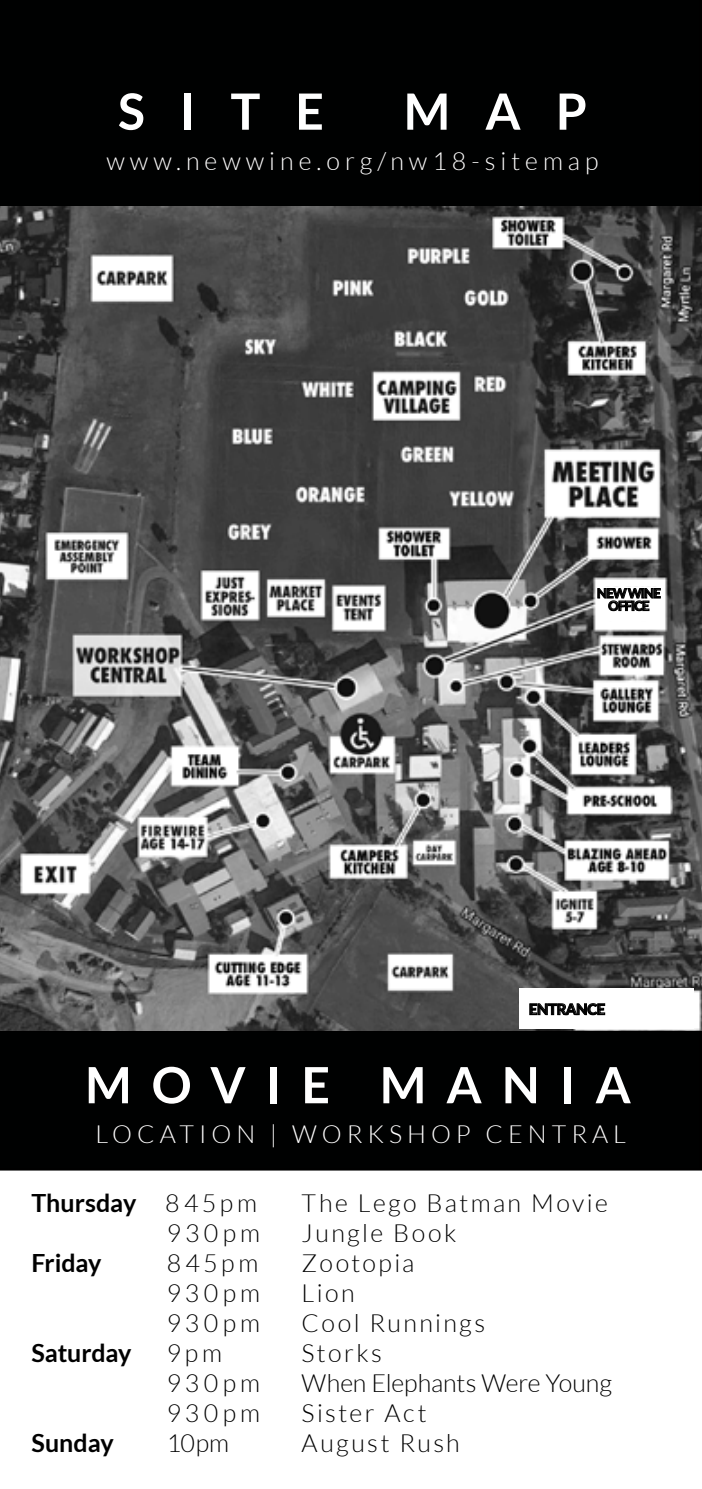
<style>
.page{position:relative;width:702px;height:1489px;background:#fff}
.page>*{position:absolute;margin:0;border:0;box-sizing:border-box;transform-origin:0 0}
.t1{font:700 50px "Lato";letter-spacing:.4em;color:#fff}
.t2{font:300 25px "Lato";letter-spacing:.095em;color:#000}
.t3{font:300 25px "Lato";letter-spacing:.2em;color:#fff}
.t4{font:700 25px "Lato";letter-spacing:-.005em;color:#000}
.t5{font:300 25px "Lato";letter-spacing:-.005em;color:#000}
.t6{font:800 15px "Lato";letter-spacing:-.03em;color:#000}
.t7{font:800 13.25px/12.5px "Lato";letter-spacing:-.07em;color:#000;text-align:center}
.s1{font-weight:300}
</style>
<div class="page">
<div style="left:0;top:1030px;width:702px;height:140px;background:#000101"></div>
<div style="left:0;top:0;width:702px;height:207px;background:#000101"></div>
<img style="left:0;top:207px;width:702px;height:823px">
<div style="left:596px;top:587px;width:65px;height:33px;background:#fff"></div>
<svg style="left:597px;top:586px;width:63px;height:25px"></svg>
<div style="left:519px;top:988px;width:174px;height:40px;background:#fff"></div>
<svg style="left:529px;top:1003px;width:76px;height:13px"></svg>
<h1 class="t1" style="left:118px;top:80px;width:207px">SITE</h1>
<h1 class="t1" style="left:403px;top:80px;width:185px">MAP</h1>
<p class="t3" style="left:106px;top:145px;width:493px">www.newwine.org/nw18-sitemap</p>
<p class="t7" style="left:597px;top:586px;width:65px">NEW WINE<br>OFFICE</p>
<p class="t6" style="left:528px;top:999px;width:78px">ENTRANCE</p>
<h1 class="t1" style="left:85px;top:1053px;width:547px">MOVIE MANIA</h1>
<p class="t3" style="left:95px;top:1118px;width:532px">LOCATION | WORKSHOP CENTRAL</p>
<p class="t4" style="left:31px;top:1186px;width:227px">Thursday <span class="s1">8 4 5 p m</span></p>
<p class="t2" style="left:301px;top:1186px;width:308px">The Lego Batman Movie</p>
<p class="t2" style="left:167px;top:1216px;width:95px">930pm</p>
<p class="t2" style="left:301px;top:1216px;width:156px">Jungle Book</p>
<p class="t4" style="left:31px;top:1246px;width:72px">Friday</p>
<p class="t2" style="left:167px;top:1246px;width:93px">845pm</p>
<p class="t2" style="left:301px;top:1246px;width:114px">Zootopia</p>
<p class="t2" style="left:167px;top:1276px;width:95px">930pm</p>
<p class="t2" style="left:301px;top:1276px;width:55px">Lion</p>
<p class="t2" style="left:167px;top:1306px;width:95px">930pm</p>
<p class="t2" style="left:301px;top:1306px;width:185px">Cool Runnings</p>
<p class="t4" style="left:31px;top:1336px;width:102px">Saturday</p>
<p class="t2" style="left:167px;top:1336px;width:57px">9pm</p>
<p class="t2" style="left:301px;top:1336px;width:82px">Storks</p>
<p class="t2" style="left:167px;top:1366px;width:95px">930pm</p>
<p class="t5" style="left:301px;top:1366px;width:312px">When Elephants Were Young</p>
<p class="t2" style="left:167px;top:1396px;width:95px">930pm</p>
<p class="t2" style="left:301px;top:1396px;width:127px">Sister Act</p>
<p class="t4" style="left:31px;top:1426px;width:84px">Sunday</p>
<p class="t2" style="left:167px;top:1426px;width:64px">10pm</p>
<p class="t2" style="left:301px;top:1426px;width:160px">August Rush</p>
</div>
